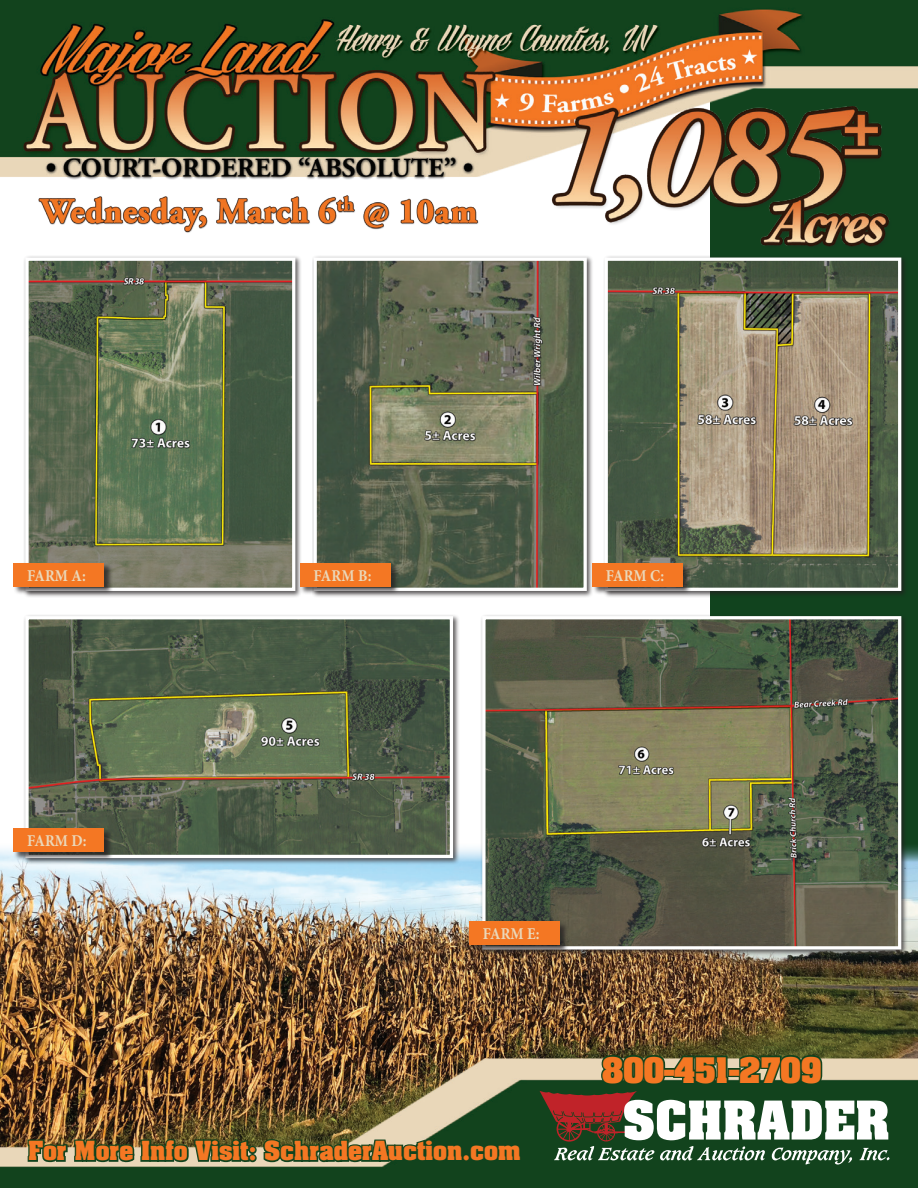
<style>
.page{position:relative;width:918px;height:1188px;background:#fff}
.page>*{position:absolute;margin:0;border:0;box-sizing:border-box;transform-origin:0 0}
.t1{font:700 30px "Aachen";color:#f47723}
.t2{font:700 22.5px "Aachen";color:#f47723}
.t3{font:700 16.5px "Minion Pro";letter-spacing:.01em;color:#ead8ba;scale:.9 1}
</style>
<div class="page">
<img style="left:0;top:0;width:918px;height:1188px">
<div style="left:23px;top:256px;width:279px;height:342px;background:#231f20;opacity:.75"></div>
<img style="left:29px;top:262px;width:262px;height:325px">
<div style="left:25px;top:258px;width:270px;height:333px;border:3px solid #fff"></div>
<div style="left:312px;top:256px;width:282px;height:342px;background:#231f20;opacity:.75"></div>
<img style="left:318px;top:262px;width:265px;height:325px">
<div style="left:314px;top:258px;width:273px;height:333px;border:3px solid #fff"></div>
<div style="left:603px;top:256px;width:305px;height:342px;background:#231f20;opacity:.75"></div>
<img style="left:609px;top:262px;width:288px;height:325px">
<div style="left:605px;top:258px;width:296px;height:333px;border:3px solid #fff"></div>
<div style="left:23px;top:614px;width:437px;height:251px;background:#231f20;opacity:.75"></div>
<img style="left:29px;top:620px;width:420px;height:234px">
<div style="left:25px;top:616px;width:428px;height:242px;border:3px solid #fff"></div>
<div style="left:480px;top:614px;width:428px;height:343px;background:#231f20;opacity:.75"></div>
<img style="left:486px;top:620px;width:411px;height:326px">
<div style="left:482px;top:616px;width:419px;height:334px;border:3px solid #fff"></div>
<div style="left:13px;top:562px;width:100px;height:33px;background:#231f20;opacity:.75"></div>
<div style="left:14px;top:563px;width:90px;height:23px;background:#f47723"></div>
<div style="left:300px;top:562px;width:99px;height:33px;background:#231f20;opacity:.75"></div>
<div style="left:300px;top:563px;width:91px;height:23px;background:#f47723"></div>
<div style="left:592px;top:562px;width:100px;height:33px;background:#231f20;opacity:.75"></div>
<div style="left:592px;top:563px;width:91px;height:23px;background:#f47723"></div>
<div style="left:13px;top:828px;width:100px;height:33px;background:#231f20;opacity:.75"></div>
<div style="left:14px;top:829px;width:90px;height:23px;background:#f47723"></div>
<div style="left:469px;top:921px;width:100px;height:33px;background:#231f20;opacity:.75"></div>
<div style="left:469px;top:921px;width:91px;height:24px;background:#f47723"></div>
<img style="left:26px;top:1109px;width:497px;height:79px">
<svg style="left:540px;top:1053px;width:349px;height:112px"></svg>
<p class="t3" style="left:27px;top:564px;width:67px">FARM A:</p>
<p class="t3" style="left:314px;top:564px;width:66px">FARM B:</p>
<p class="t3" style="left:606px;top:564px;width:66px">FARM C:</p>
<p class="t3" style="left:27px;top:830px;width:68px">FARM D:</p>
<p class="t3" style="left:483px;top:922px;width:65px">FARM E:</p>
<p class="t2" style="left:28px;top:1135px;width:494px">For More Info Visit: SchraderAuction.com</p>
<h1 class="t1" style="left:602px;top:1048px;width:221px">800-451-2709</h1>
</div>
